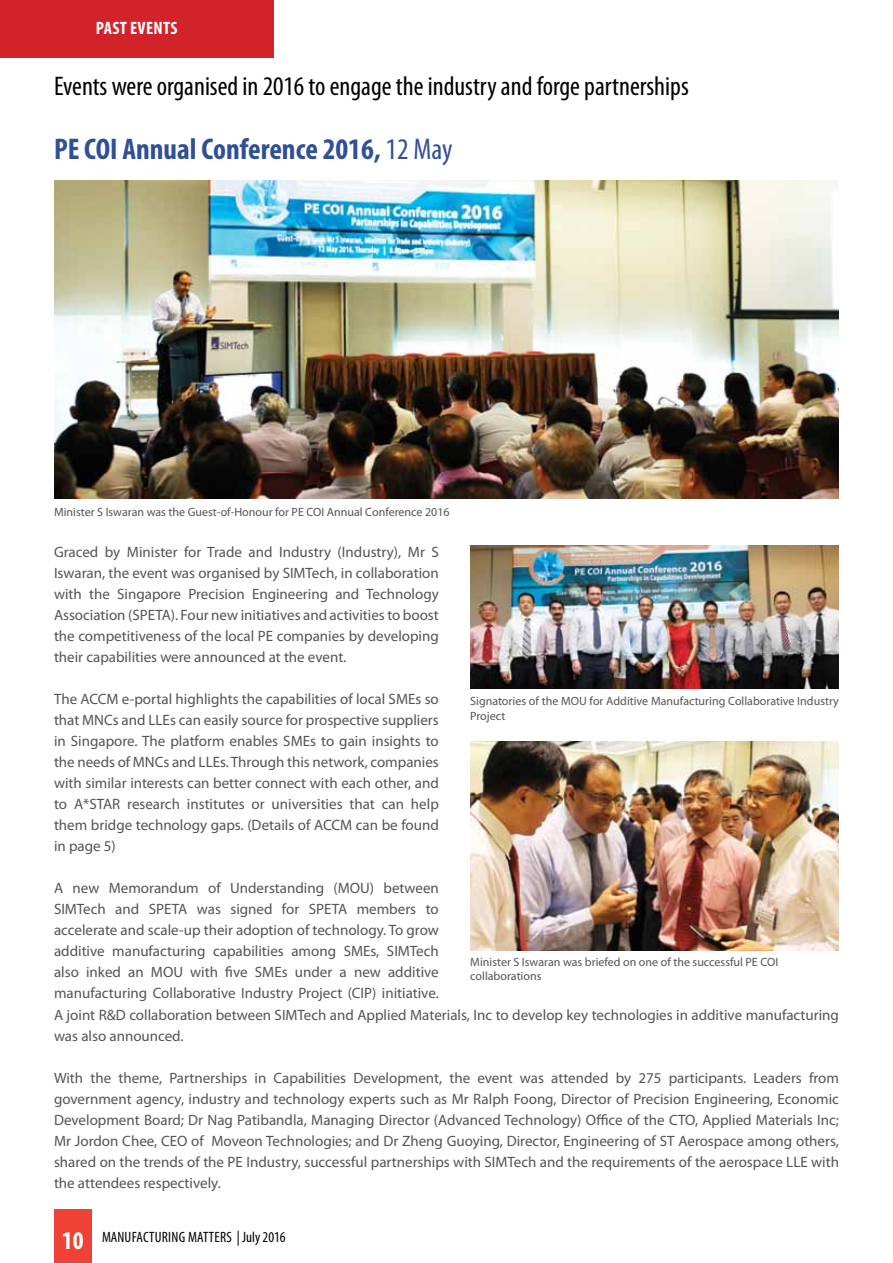
<style>
.page{position:relative;width:893px;height:1263px;background:#fff}
.page>*{position:absolute;margin:0;border:0;box-sizing:border-box;transform-origin:0 0}
.t1{font:700 condensed 30px "Myriad Pro";color:#305096}
.t2{font:condensed 27px "Myriad Pro";color:#000}
.t3{font:700 condensed 25.5px "Myriad Pro";color:#fff}
.t4{font:700 condensed 18px "Myriad Pro";color:#fff}
.t5{font:15px/21px "Myriad Pro";color:#545456;text-align:justify}
.t6{font:condensed 15px "Myriad Pro";letter-spacing:.005em;color:#000}
.t7{font:12px/14.4px "Myriad Pro";color:#545456}
.s1{font-weight:400}
</style>
<div class="page">
<div style="left:54px;top:1209px;width:37px;height:54px;background:#ef4135"></div>
<div style="left:0;top:0;width:274px;height:57px;background:#d2232a"></div>
<img style="left:470px;top:545px;width:369px;height:144px">
<img style="left:54px;top:181px;width:785px;height:318px">
<img style="left:470px;top:741px;width:369px;height:209px">
<p class="t4" style="left:96px;top:17px;width:43px">Past events</p>
<h2 class="t2" style="left:54px;top:70px;width:636px">Events were organised in 2016 to engage the industry and forge partnerships</h2>
<h1 class="t1" style="left:54px;top:130px;width:400px">PE COI Annual Conference 2016, <span class="s1">12 May</span></h1>
<p class="t7" style="left:54px;top:504px;width:397px">Minister S Iswaran was the Guest-of-Honour for PE COI Annual Conference 2016</p>
<p class="t5" style="left:54px;top:541px;width:386px">Graced by Minister for Trade and Industry (Industry), Mr S Iswaran, the event was organised by SIMTech, in collaboration with the Singapore Precision Engineering and Technology Association (SPETA). Four new initiatives and activities to boost the competitiveness of the local PE companies by developing their capabilities were announced at the event.</p>
<p class="t5" style="left:54px;top:688px;width:386px">The ACCM e-portal highlights the capabilities of local SMEs so that MNCs and LLEs can easily source for prospective suppliers in Singapore. The platform enables SMEs to gain insights to the needs of MNCs and LLEs. Through this network, companies with similar interests can better connect with each other, and to A*STAR research institutes or universities that can help them bridge technology gaps. (Details of ACCM can be found in page 5)</p>
<p class="t5" style="left:54px;top:877px;width:786px;text-align:left">A new Memorandum of Understanding (MOU) between<br>SIMTech and SPETA was signed for SPETA members to<br>accelerate and scale-up their adoption of technology. To grow<br>additive manufacturing capabilities among SMEs, SIMTech<br>also inked an MOU with five SMEs under a new additive<br>manufacturing Collaborative Industry Project (CIP) initiative.<br>A joint R&amp;D collaboration between SIMTech and Applied Materials, Inc to develop key technologies in additive manufacturing was also announced.</p>
<p class="t5" style="left:54px;top:1067px;width:787px">With the theme, Partnerships in Capabilities Development, the event was attended by 275 participants. Leaders from government agency, industry and technology experts such as Mr Ralph Foong, Director of Precision Engineering, Economic Development Board; Dr Nag Patibandla, Managing Director (Advanced Technology) Office of the CTO, Applied Materials Inc; Mr Jordon Chee, CEO of Moveon Technologies; and Dr Zheng Guoying, Director, Engineering of ST Aerospace among others, shared on the trends of the PE Industry, successful partnerships with SIMTech and the requirements of the aerospace LLE with the attendees respectively.</p>
<p class="t7" style="left:470px;top:694px;width:370px">Signatories of the MOU for Additive Manufacturing Collaborative Industry<br>Project</p>
<p class="t7" style="left:470px;top:954px;width:309px">Minister S Iswaran was briefed on one of the successful PE COI collaborations</p>
<h3 class="t3" style="left:62px;top:1225px;width:23px">10</h3>
<p class="t6" style="left:102px;top:1227px;width:185px">MANUFACTURING Matters | July 2016</p>
</div>
